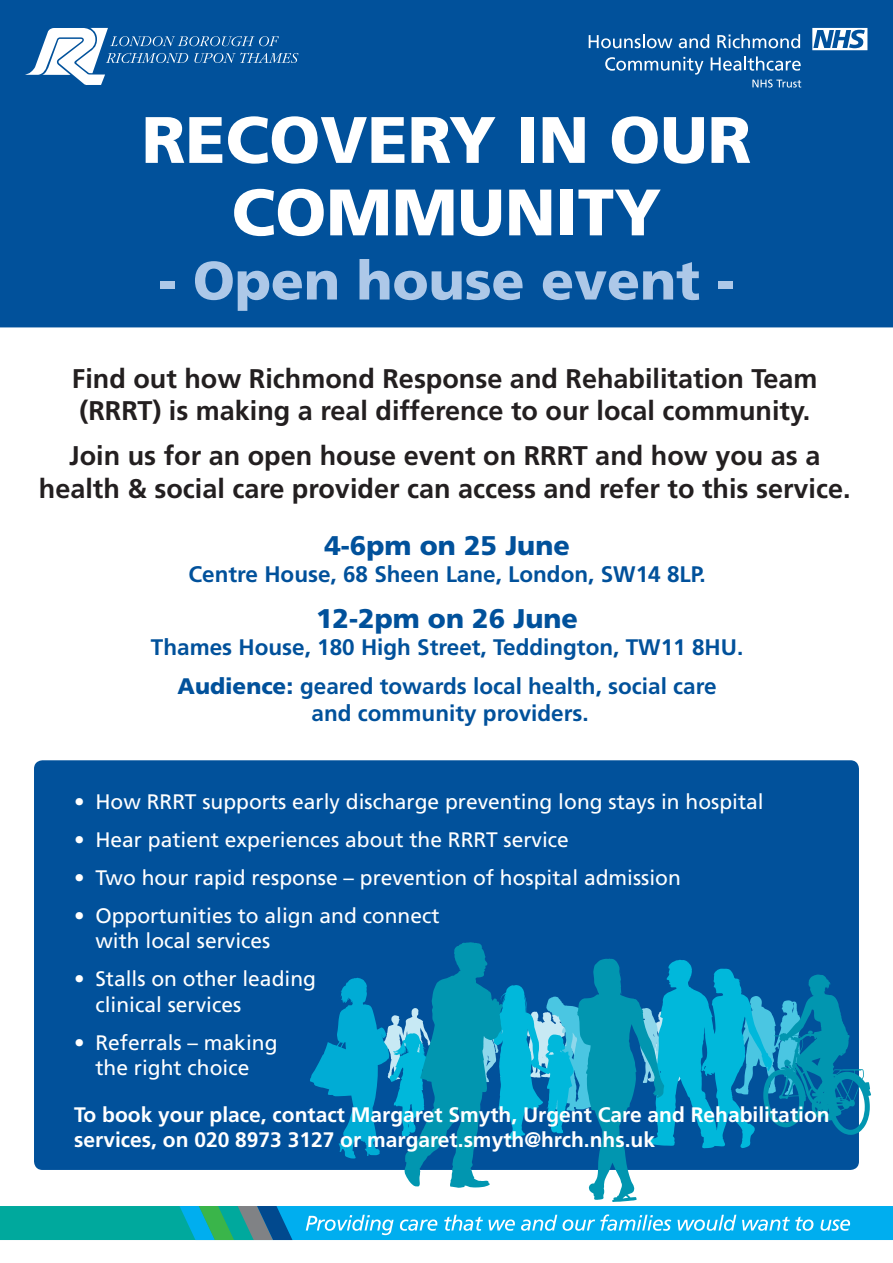
<style>
.page{position:relative;width:893px;height:1263px;background:#fff}
.page>*{position:absolute;margin:0;border:0;box-sizing:border-box;transform-origin:0 0}
.t1{font:900 65.55px/72.4px "Frutiger";color:#fff;text-align:center}
.t2{font:900 54px "Frutiger";color:#adc8e8}
.t3{font:700 27px/32.4px "Frutiger";color:#231f20}
.t4{font:900 27px "Frutiger";color:#01519b}
.t5{font:700 22.5px/39.8px "Frutiger";color:#01519b;text-align:center}
.t6{font:21px/25.2px "Frutiger";color:#fff}
.t7{font:700 21px/25.5px "Frutiger";color:#fff}
.s1{font-weight:900}
</style>
<div class="page">
<div style="left:0;top:0;width:893px;height:327px;background:#01519b"></div>
<div style="left:34px;top:760px;width:825px;height:410px;background:#01519b;border-radius:9px"></div>
<svg style="left:589px;top:34px;width:83px;height:14px"></svg>
<svg style="left:679px;top:34px;width:30px;height:14px"></svg>
<svg style="left:717px;top:34px;width:83px;height:14px"></svg>
<svg style="left:605px;top:57px;width:98px;height:18px;background:#3776b0"></svg>
<svg style="left:711px;top:56px;width:90px;height:15px"></svg>
<svg style="left:812px;top:28px;width:55px;height:22px"></svg>
<svg style="left:752px;top:79px;width:49px;height:9px"></svg>
<svg style="left:0;top:942px;width:893px;height:298px"></svg>
<svg style="left:24px;top:28px;width:274px;height:57px"></svg>
<h1 class="t1" style="left:142px;top:103px;width:611px">RECOVERY IN OUR<br>COMMUNITY</h1>
<h2 class="t2" style="left:158px;top:248px;width:578px">- Open house event -</h2>
<p class="t3" style="left:72px;top:362px;width:747px">Find out how Richmond Response and Rehabilitation Team (RRRT) is making a real difference to our local community.</p>
<p class="t3" style="left:39px;top:439px;width:813px;text-align:center">Join us for an open house event on RRRT and how you as a health &amp; social care provider can access and refer to this service.</p>
<p class="t4" style="left:324px;top:530px;width:247px">4-6pm on 25 June</p>
<p class="t5" style="left:188px;top:554px;width:519px">Centre House, 68 Sheen Lane, London, SW14 8LP.</p>
<p class="t4" style="left:316px;top:602px;width:263px">12-2pm on 26 June</p>
<p class="t5" style="left:151px;top:627px;width:594px">Thames House, 180 High Street, Teddington, TW11 8HU.<br><span class="s1">Audience:</span> geared towards local health, social care</p>
<p class="t5" style="left:312px;top:693px;width:279px">and community providers.</p>
<p class="t6" style="left:74px;top:789px;width:691px">• How RRRT supports early discharge preventing long stays in hospital</p>
<p class="t6" style="left:74px;top:827px;width:496px">• Hear patient experiences about the RRRT service</p>
<p class="t6" style="left:74px;top:865px;width:608px">• Two hour rapid response – prevention of hospital admission</p>
<p class="t6" style="left:95px;top:903px;width:346px;text-indent:-21px">• Opportunities to align and connect with local services</p>
<p class="t6" style="left:95px;top:966px;width:222px;text-indent:-21px">• Stalls on other leading clinical services</p>
<p class="t6" style="left:74px;top:1029px;width:205px;text-align:center">• Referrals – making the right choice</p>
<p class="t7" style="left:74px;top:1102px;width:757px">To book your place, contact Margaret Smyth, Urgent Care and Rehabilitation services, on 020 8973 3127 or margaret.smyth@hrch.nhs.uk</p>
</div>
